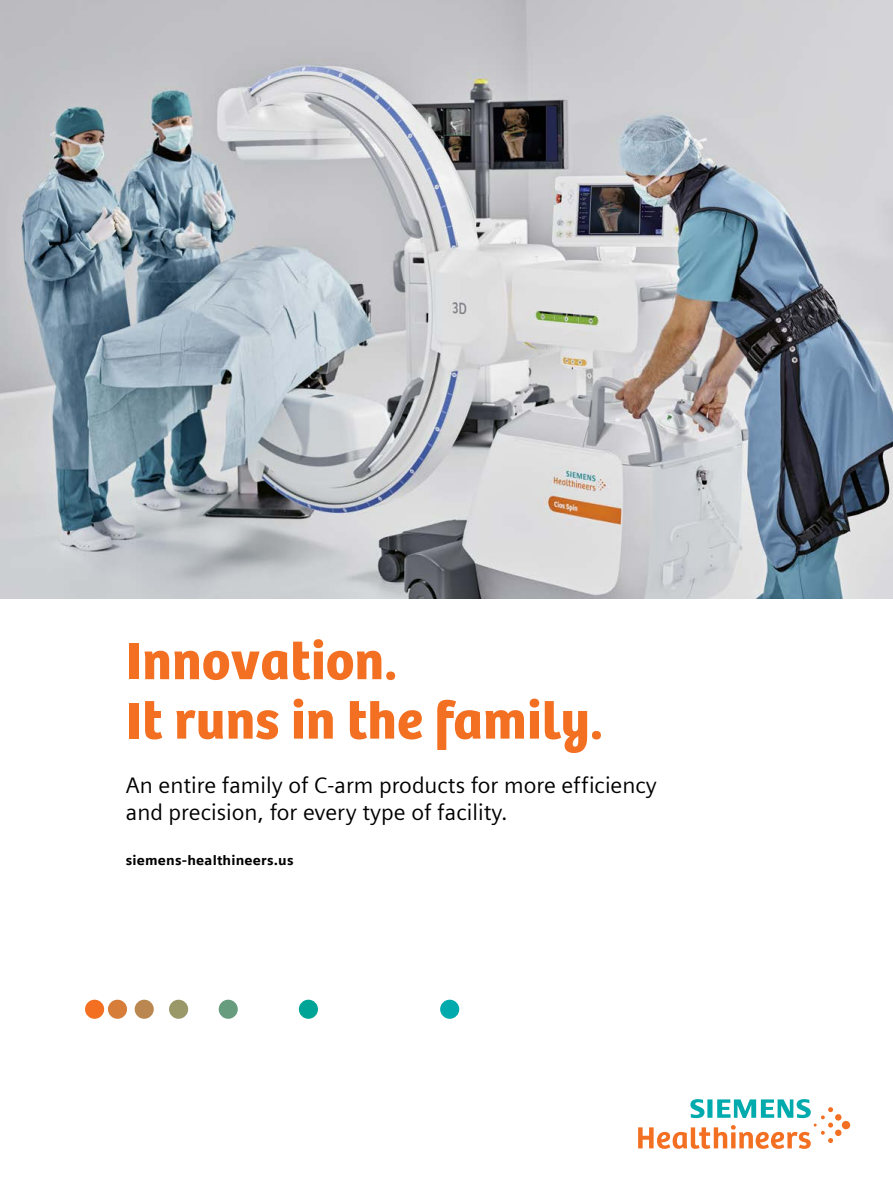
<style>
.page{position:relative;width:893px;height:1191px;background:#fff}
.page>*{position:absolute;margin:0;border:0;box-sizing:border-box;transform-origin:0 0}
.t1{font:54px/59.4px "SH Bree Headline Regular";color:#f36f21}
.t2{font:22.5px/27px "Siemens Sans";color:#000}
.t3{font:900 13.5px "Siemens Sans";letter-spacing:.015em;color:#000}
</style>
<div class="page">
<div style="left:85px;top:999px;width:19px;height:19px;background:#f36f21;border-radius:50%"></div>
<div style="left:108px;top:999px;width:19px;height:19px;background:#d67d39;border-radius:50%"></div>
<div style="left:135px;top:999px;width:19px;height:19px;background:#bb8750;border-radius:50%"></div>
<div style="left:169px;top:999px;width:19px;height:19px;background:#9a9769;border-radius:50%"></div>
<div style="left:219px;top:999px;width:19px;height:19px;background:#679c7f;border-radius:50%"></div>
<div style="left:299px;top:999px;width:19px;height:19px;background:#00a496;border-radius:50%"></div>
<div style="left:440px;top:999px;width:19px;height:19px;background:#00aaad;border-radius:50%"></div>
<svg style="left:638px;top:1099px;width:212px;height:50px"></svg>
<img style="left:0;top:0;width:893px;height:598px">
<h1 class="t1" style="left:126px;top:629px;width:479px">Innovation.<br>It runs in the family.</h1>
<p class="t2" style="left:126px;top:770px;width:533px">An entire family of C-arm products for more efficiency and precision, for every type of facility.</p>
<p class="t3" style="left:126px;top:849px;width:169px">siemens-healthineers.us</p>
</div>
